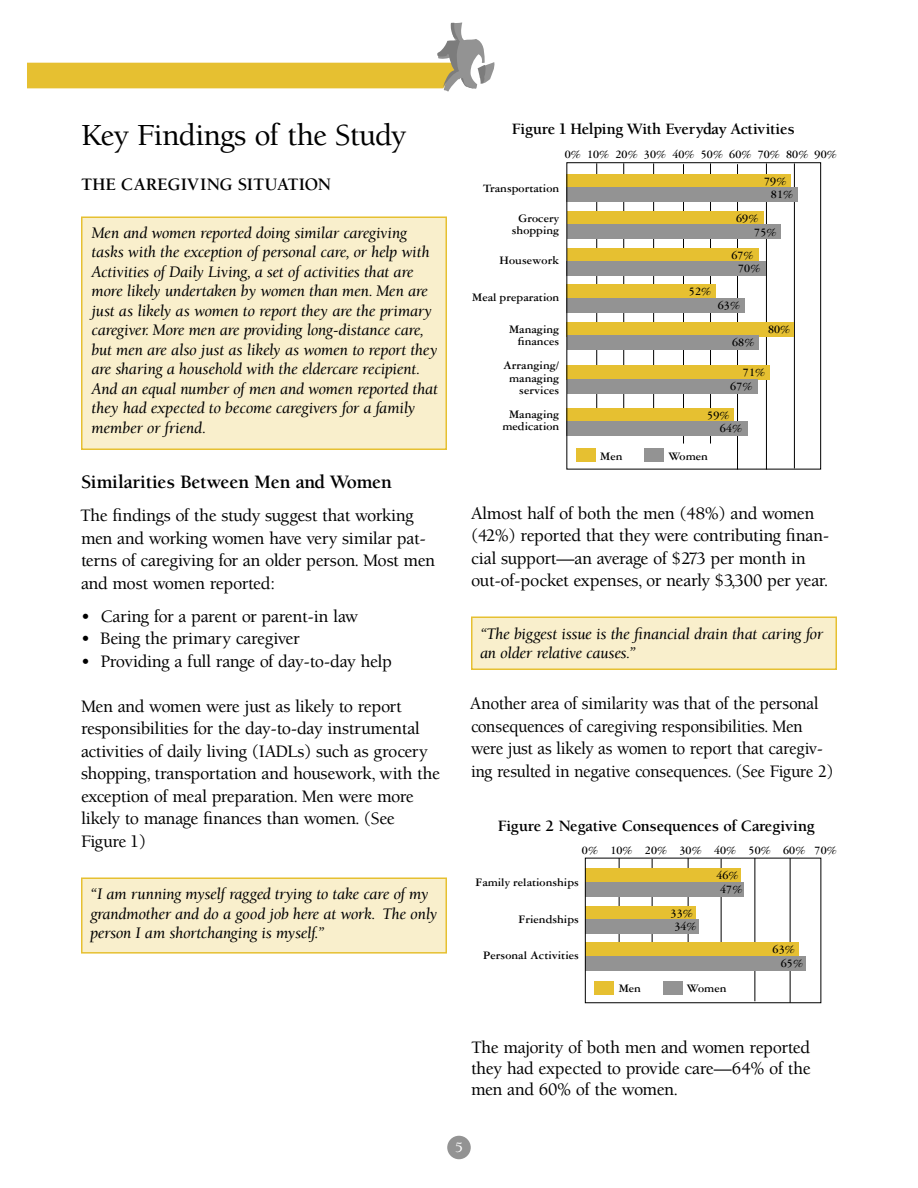
<style>
.page{position:relative;width:918px;height:1188px;background:#fff}
.page>*{position:absolute;margin:0;border:0;box-sizing:border-box;transform-origin:0 0}
.t1{font:500 31.5px "Berkeley";letter-spacing:-.025em;color:#000}
.t2{font:700 19.5px "Berkeley";letter-spacing:-.015em;color:#000}
.t3{font:500 18px/22.5px "Berkeley";letter-spacing:-.025em;color:#000}
.t4{font:500 18px/22.5px "Berkeley";letter-spacing:-.025em;color:#000;scale:.96 1}
.t5{font:700 18px "Berkeley";color:#000}
.t6{font:italic 16.5px/19.5px "Berkeley";letter-spacing:-.02em;color:#000}
.t7{font:700 16.2px "Berkeley";letter-spacing:-.02em;color:#000}
.t8{font:500 15px "Berkeley";color:#fff}
.t9{font:700 12.15px/13.5px "Garamond Three";color:#000}
</style>
<div class="page">
<div style="left:447px;top:1136px;width:24px;height:23px;background:#939393;border-radius:50%"></div>
<svg style="left:27px;top:23px;width:468px;height:69px"></svg>
<div style="left:82px;top:217px;width:364px;height:232px;background:#f9efcc"></div>
<div style="left:81px;top:216px;width:366px;height:234px;border:2px solid #e6c031"></div>
<div style="left:82px;top:878px;width:364px;height:75px;background:#f9efcc"></div>
<div style="left:81px;top:878px;width:366px;height:76px;border:2px solid #e6c031"></div>
<div style="left:595px;top:982px;width:19px;height:13px;background:#e6c031"></div>
<div style="left:663px;top:982px;width:19px;height:13px;background:#939393"></div>
<hr style="left:652px;top:859px;width:1px;height:111px;background:#000">
<hr style="left:619px;top:858px;width:1px;height:112px;background:#000">
<hr style="left:721px;top:859px;width:1px;height:111px;background:#000">
<hr style="left:688px;top:858px;width:1px;height:112px;background:#000">
<hr style="left:754px;top:858px;width:1px;height:143px;background:#000">
<hr style="left:790px;top:858px;width:1px;height:145px;background:#000">
<div style="left:585px;top:868px;width:156px;height:15px;background:#e6c031"></div>
<div style="left:585px;top:882px;width:159px;height:14px;background:#939393"></div>
<div style="left:585px;top:906px;width:111px;height:14px;background:#e6c031"></div>
<div style="left:585px;top:919px;width:114px;height:15px;background:#939393"></div>
<div style="left:585px;top:943px;width:214px;height:14px;background:#e6c031"></div>
<div style="left:585px;top:956px;width:221px;height:14px;background:#939393"></div>
<div style="left:472px;top:617px;width:364px;height:52px;background:#f9efcc"></div>
<div style="left:471px;top:617px;width:366px;height:53px;border:2px solid #e6c031"></div>
<hr style="left:623px;top:163px;width:1px;height:269px;background:#000">
<hr style="left:596px;top:163px;width:1px;height:270px;background:#000">
<div style="left:576px;top:449px;width:20px;height:13px;background:#e6c031"></div>
<div style="left:645px;top:449px;width:19px;height:13px;background:#939393"></div>
<hr style="left:683px;top:164px;width:1px;height:280px;background:#000">
<hr style="left:653px;top:163px;width:1px;height:254px;background:#000">
<hr style="left:737px;top:164px;width:1px;height:306px;background:#000">
<hr style="left:710px;top:163px;width:1px;height:281px;background:#000">
<hr style="left:766px;top:163px;width:1px;height:307px;background:#000">
<hr style="left:794px;top:163px;width:1px;height:305px;background:#000">
<div style="left:567px;top:174px;width:224px;height:14px;background:#e6c031"></div>
<div style="left:567px;top:187px;width:231px;height:15px;background:#939393"></div>
<div style="left:567px;top:211px;width:196px;height:15px;background:#e6c031"></div>
<div style="left:567px;top:225px;width:213px;height:14px;background:#939393"></div>
<div style="left:567px;top:248px;width:191px;height:15px;background:#e6c031"></div>
<div style="left:567px;top:262px;width:199px;height:14px;background:#939393"></div>
<div style="left:567px;top:285px;width:149px;height:14px;background:#e6c031"></div>
<div style="left:566px;top:298px;width:179px;height:14px;background:#939393"></div>
<div style="left:567px;top:322px;width:227px;height:15px;background:#e6c031"></div>
<div style="left:567px;top:336px;width:191px;height:14px;background:#939393"></div>
<div style="left:567px;top:366px;width:203px;height:14px;background:#e6c031"></div>
<div style="left:567px;top:379px;width:190px;height:14px;background:#939393"></div>
<div style="left:566px;top:408px;width:168px;height:15px;background:#e6c031"></div>
<div style="left:567px;top:422px;width:181px;height:14px;background:#939393"></div>
<div style="left:566px;top:162px;width:255px;height:308px;border:1px solid #000"></div>
<h1 class="t1" style="left:81px;top:118px;width:327px">Key Findings of the Study</h1>
<p class="t5" style="left:81px;top:175px;width:252px">THE CAREGIVING SITUATION</p>
<p class="t6" style="left:92px;top:223px;width:348px">Men and women reported doing similar caregiving tasks with the exception of personal care, or help with Activities of Daily Living, a set of activities that are more likely undertaken by women than men. Men are just as likely as women to report they are the primary caregiver. More men are providing long-distance care, but men are also just as likely as women to report they are sharing a household with the eldercare recipient.<br>And an equal number of men and women reported that they had expected to become caregivers for a family member or friend.</p>
<p class="t2" style="left:81px;top:472px;width:313px">Similarities Between Men and Women</p>
<p class="t3" style="left:80px;top:505px;width:357px">The findings of the study suggest that working men and working women have very similar pat&shy;terns of caregiving for an older person. Most men and most women reported:</p>
<p class="t3" style="left:81px;top:605px;width:279px">• Caring for a parent or parent-in law</p>
<p class="t3" style="left:81px;top:628px;width:220px">• Being the primary caregiver</p>
<p class="t3" style="left:81px;top:650px;width:312px">• Providing a full range of day-to-day help</p>
<p class="t3" style="left:81px;top:695px;width:361px">Men and women were just as likely to report responsibilities for the day-to-day instrumental activities of daily living (IADLs) such as grocery shopping, transportation and housework, with the exception of meal preparation. Men were more likely to manage finances than women. (See Figure 1)</p>
<p class="t6" style="left:90px;top:885px;width:349px">“I am running myself ragged trying to take care of my grandmother and do a good job here at work. The only person I am shortchanging is myself.”</p>
<p class="t7" style="left:512px;top:120px;width:284px">Figure 1 Helping With Everyday Activities</p>
<p class="t9" style="left:764px;top:141px;width:74px;line-height:26.7px;text-indent:-199px">0% 10% 20% 30% 40% 50% 60% 70% 80% 90%<br>79%</p>
<p class="t9" style="left:771px;top:188px;width:24px">81%</p>
<p class="t9" style="left:754px;top:212px;width:24px;text-indent:-18px">69%<br>75%</p>
<p class="t9" style="left:731px;top:248px;width:31px;text-align:center">67%<br>70%</p>
<p class="t9" style="left:689px;top:285px;width:24px">52%</p>
<p class="t9" style="left:718px;top:298px;width:24px">63%</p>
<p class="t9" style="left:768px;top:322px;width:24px">80%</p>
<p class="t9" style="left:732px;top:336px;width:24px">68%</p>
<p class="t9" style="left:730px;top:366px;width:37px;text-indent:13px">71%<br>67%</p>
<p class="t9" style="left:720px;top:408px;width:24px;text-indent:-13px">59%<br>64%</p>
<p class="t9" style="left:483px;top:181px;width:78px">Transportation</p>
<p class="t9" style="left:512px;top:212px;width:49px;line-height:12.1px;text-align:center">Grocery shopping</p>
<p class="t9" style="left:500px;top:254px;width:61px">Housework</p>
<p class="t9" style="left:472px;top:291px;width:89px">Meal preparation</p>
<p class="t9" style="left:509px;top:323px;width:52px;line-height:12.1px;text-align:right">Managing finances</p>
<p class="t9" style="left:503px;top:360px;width:58px;line-height:12.1px;text-align:right">Arranging/ managing services</p>
<p class="t9" style="left:502px;top:408px;width:58px;line-height:12.1px;text-align:center">Managing medication</p>
<p class="t9" style="left:600px;top:449px;width:24px">Men</p>
<p class="t9" style="left:668px;top:449px;width:41px">Women</p>
<p class="t3" style="left:471px;top:502px;width:360px">Almost half of both the men (48%) and women (42%) reported that they were contributing finan&shy;cial support—an average of $273 per month in out-of-pocket expenses, or nearly $3,300 per year.</p>
<p class="t6" style="left:480px;top:624px;width:345px">“The biggest issue is the financial drain that caring for an older relative causes.”</p>
<p class="t4" style="left:470px;top:693px;width:380px">Another area of similarity was that of the personal consequences of caregiving responsibilities. Men were just as likely as women to report that caregiv&shy;ing resulted in negative consequences. (See Figure 2)</p>
<p class="t7" style="left:498px;top:817px;width:318px">Figure 2 Negative Consequences of Caregiving</p>
<p class="t9" style="left:716px;top:838px;width:122px;line-height:24.8px;text-indent:-134px">0% 10% 20% 30% 40% 50% 60% 70%<br>46%</p>
<p class="t9" style="left:720px;top:882px;width:24px">47%</p>
<p class="t9" style="left:671px;top:906px;width:28px;text-align:center">33%<br>34%</p>
<p class="t9" style="left:781px;top:943px;width:24px;text-indent:-8px">63%<br>65%</p>
<p class="t9" style="left:476px;top:876px;width:105px">Family relationships</p>
<p class="t9" style="left:519px;top:912px;width:62px">Friendships</p>
<p class="t9" style="left:483px;top:949px;width:97px">Personal Activities</p>
<p class="t9" style="left:619px;top:981px;width:24px">Men</p>
<p class="t9" style="left:687px;top:981px;width:41px">Women</p>
<p class="t3" style="left:471px;top:1037px;width:341px;line-height:21px;text-align:justify">The majority of both men and women reported they had expected to provide care—64% of the men and 60% of the women.</p>
<p class="t8" style="left:455px;top:1140px;width:9px">5</p>
</div>
